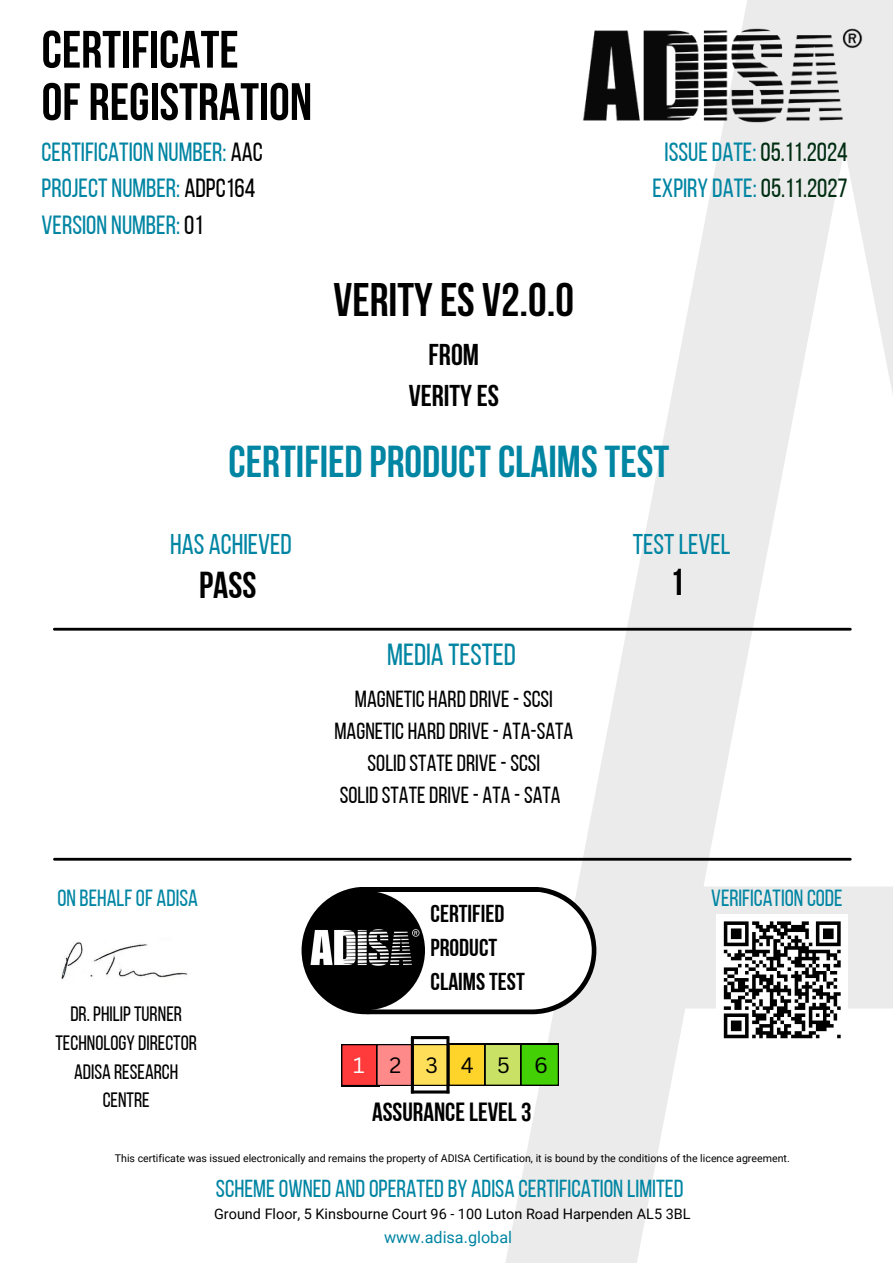
<style>
.page{position:relative;width:893px;height:1263px;background:#fff}
.page>*{position:absolute;margin:0;border:0;box-sizing:border-box;transform-origin:0 0}
.t1{font:700 52.5px/52.3px "Bebas Neue";color:#000}
.t2{font:700 46.88px "Bebas Neue";color:#000}
.t3{font:700 44.55px "Bebas Neue";color:#0085a3}
.t4{font:37.42px "Bebas Neue Cyrillic";color:#000}
.t5{font:37.28px "Bebas Neue Cyrillic";color:#000}
.t6{font:30.45px "Bebas Neue";color:#0085a3}
.t7{font:700 30px/41.6px "Bebas Neue";color:#000;text-align:center}
.t8{font:28.5px "Bebas Neue";color:#0085a3}
.t9{font:26.25px/36.6px "Bebas Neue";color:#0085a3}
.t10{font:26.25px "Bebas Neue Cyrillic";color:#000}
.t11{font:24.53px "Bebas Neue";color:#0085a3}
.t12{font:24.45px/34.1px "Bebas Neue Cyrillic";color:#000}
.t13{font:23.33px "Bebas Neue";color:#0085a3}
.t14{font:23.25px "Bebas Neue";color:#000}
.t15{font:21.6px "Canva Sans";color:#000}
.t16{font:21.6px "Canva Sans";color:#fff}
.t17{font:20.77px/28.7px "Bebas Neue";color:#000;text-align:center}
.t18{font:16.2px "Roboto";color:#0085a3}
.t19{font:14.4px "Roboto";color:#000}
.t20{font:10.57px "Roboto";color:#000}
.s1{color:#000}
.s2{color:#002d12}
</style>
<div class="page">
<hr style="left:54px;top:628px;width:796px;height:3px;background:#000">
<hr style="left:54px;top:858px;width:796px;height:3px;background:#000">
<div style="left:307px;top:887px;width:289px;height:127px;background:#000;border-radius:64px"></div>
<svg style="left:301px;top:887px;width:128px;height:127px"></svg>
<div style="left:307px;top:891px;width:285px;height:118px;background:#fff"></div>
<div style="left:305px;top:891px;width:120px;height:119px;background:#000;border-radius:50%"></div>
<img style="left:311px;top:929px;width:109px;height:37px">
<div style="left:520px;top:1044px;width:39px;height:42px;background:#000"></div>
<svg style="left:341px;top:1044px;width:217px;height:42px"></svg>
<hr style="left:411px;top:1090px;width:38px;height:3px;background:#000">
<hr style="left:411px;top:1036px;width:37px;height:3px;background:#000">
<hr style="left:411px;top:1037px;width:3px;height:56px;background:#000">
<hr style="left:446px;top:1036px;width:3px;height:57px;background:#000">
<img style="left:583px;top:28px;width:279px;height:95px">
<img style="left:61px;top:942px;width:127px;height:38px">
<svg style="left:723px;top:921px;width:118px;height:118px"></svg>
<h2 class="t1" style="left:42px;top:28px;width:272px">CERTIFICATE<br>OF REGISTRATION</h2>
<p class="t9" style="left:42px;top:136px;width:223px">CERTIFICATION NUMBER: <span class="s1">AAC<br></span>PROJECT NUMBER: <span class="s1">ADPC164<br></span>VERSION NUMBER: <span class="s1">01</span></p>
<h6 class="t9" style="left:652px;top:136px;width:197px;text-align:center">ISSUEDATE: <span class="s2">05.11.2024<br></span>EXPIRY DATE: <span class="s2">05.11.2027</span></h6>
<p class="t2" style="left:333px;top:281px;width:242px">VERITYES V2.0.0</p>
<p class="t7" style="left:409px;top:336px;width:92px">FROM<br>VERITYES</p>
<p class="t3" style="left:228px;top:443px;width:442px">CERTIFIED PRODUCTCLAIMSTEST</p>
<p class="t8" style="left:170px;top:533px;width:123px">HAS ACHIEVED</p>
<p class="t8" style="left:633px;top:533px;width:99px">TESTLEVEL</p>
<p class="t4" style="left:199px;top:570px;width:59px">PASS</p>
<p class="t5" style="left:670px;top:567px;width:16px">1</p>
<p class="t6" style="left:387px;top:643px;width:130px">MEDIA TESTED</p>
<p class="t14" style="left:355px;top:690px;width:199px">MAGNETIC HARDDRIVE-SCSI</p>
<h6 class="t14" style="left:334px;top:722px;width:240px">MAGNETIC HARDDRIVE- ATA-SATA</h6>
<p class="t14" style="left:368px;top:754px;width:174px">SOLIDSTATEDRIVE-SCSI</p>
<h6 class="t14" style="left:340px;top:786px;width:222px">SOLIDSTATEDRIVE- ATA - SATA</h6>
<p class="t13" style="left:57px;top:888px;width:142px">ON BEHALFOF ADISA</p>
<p class="t13" style="left:711px;top:888px;width:133px">VERIFICATION CODE</p>
<p class="t12" style="left:430px;top:899px;width:96px">CERTIFIED<br>PRODUCT<br>CLAIMSTEST</p>
<h5 class="t17" style="left:70px;top:1002px;width:113px">DR. PHILIPTURNER</h5>
<h3 class="t17" style="left:55px;top:1030px;width:143px">TECHNOLOGY DIRECTOR</h3>
<h5 class="t17" style="left:74px;top:1059px;width:106px">ADISA RESEARCH<br>CENTRE</h5>
<p class="t16" style="left:353px;top:1049px;width:13px">1</p>
<p class="t15" style="left:389px;top:1050px;width:13px">2</p>
<p class="t15" style="left:425px;top:1049px;width:14px">3</p>
<h1 class="t15" style="left:461px;top:1050px;width:15px">4</h1>
<p class="t15" style="left:497px;top:1050px;width:14px">5</p>
<h6 class="t15" style="left:534px;top:1050px;width:15px">6</h6>
<p class="t10" style="left:372px;top:1101px;width:161px">ASSURANCELEVEL3</p>
<h6 class="t20" style="left:115px;top:1152px;width:676px">This certificate was issued electronically and remains the property of ADISA Certification, it is bound by the conditions of the licence agreement.</h6>
<p class="t11" style="left:216px;top:1179px;width:469px">SCHEMEOWNED ANDOPERATEDBY ADISA CERTIFICATION LIMITED</p>
<p class="t18" style="left:384px;top:1228px;width:129px">www.adisa.global</p>
<p class="t19" style="left:214px;top:1206px;width:478px">Ground Floor, 5 Kinsbourne Court 96 - 100 Luton Road Harpenden AL5 3BL</p>
</div>
